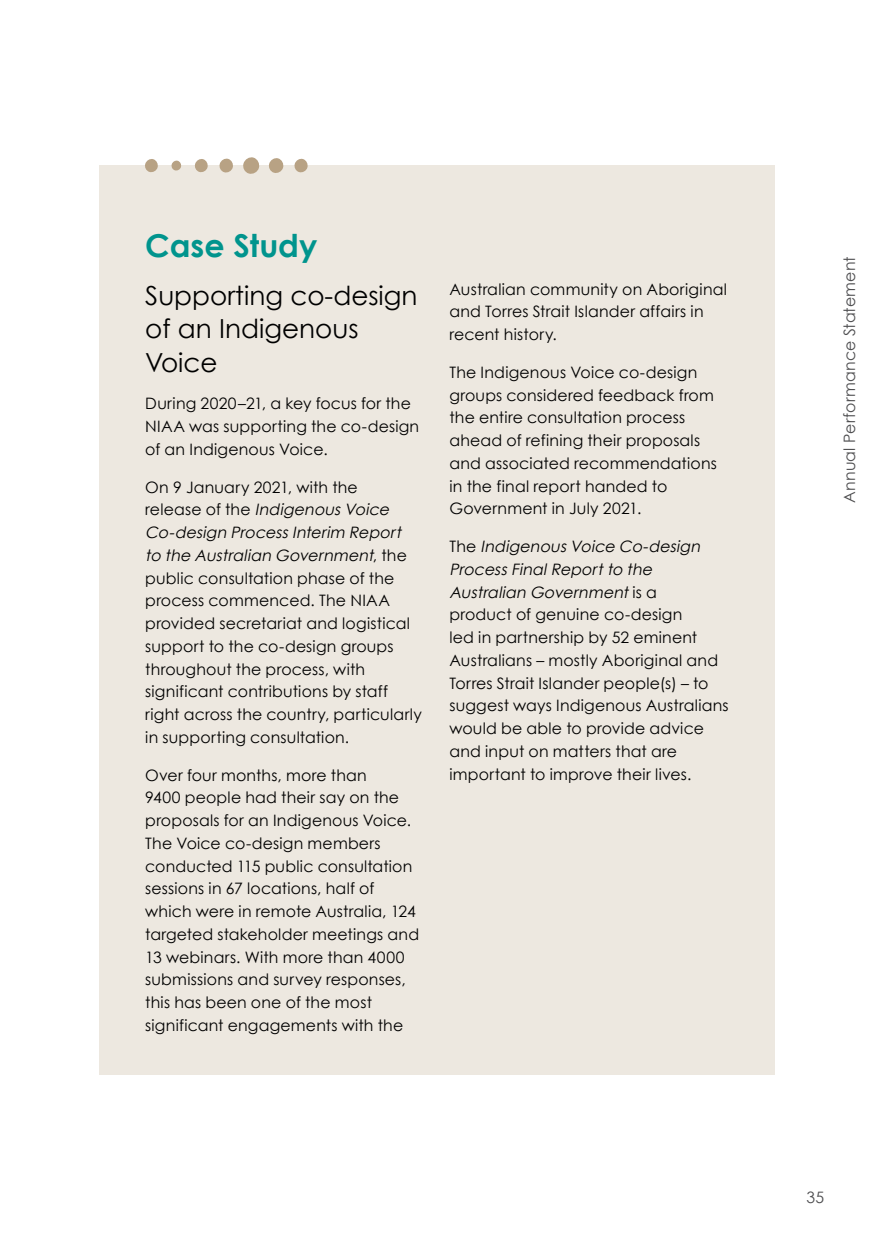
<style>
.page{position:relative;width:874px;height:1241px;background:#fff}
.page>*{position:absolute;margin:0;border:0;box-sizing:border-box;transform-origin:0 0}
.Case_study_heading{font:700 31.5px "Century Gothic";color:#00948d}
.Case_study_title{font:26.25px/33.2px "Century Gothic";color:#000}
.Body_text{font:15.75px/22.8px "Century Gothic";letter-spacing:.01em;color:#000}
.t1{font:15.75px "Century Gothic";letter-spacing:.015em;color:#4d4d4f}
.s1{font-style:italic}
</style>
<div class="page">
<div style="left:99px;top:165px;width:675px;height:909px;background:#ede8e0"></div>
<svg style="left:171px;top:160px;width:11px;height:11px"></svg>
<svg style="left:195px;top:159px;width:13px;height:14px"></svg>
<svg style="left:145px;top:159px;width:13px;height:14px"></svg>
<svg style="left:219px;top:158px;width:14px;height:15px"></svg>
<svg style="left:269px;top:158px;width:15px;height:15px"></svg>
<svg style="left:294px;top:158px;width:14px;height:15px"></svg>
<svg style="left:243px;top:157px;width:17px;height:17px"></svg>
<h5 class="Case_study_heading" style="left:145px;top:221px;width:173px">Case Study</h5>
<h5 class="Case_study_title" style="left:145px;top:278px;width:274px">Supporting co-design of an Indigenous<br>Voice</h5>
<p class="Body_text" style="left:145px;top:392px;width:275px">During 2020–21, a key focus for the<br>NIAA was supporting the co-design of an Indigenous Voice.</p>
<p class="Body_text" style="left:145px;top:475px;width:278px">On 9 January 2021, with the<br>re l e a s e o f t h e <span class="s1">IndigenousVoice<br>Co-design ProcessInterim Report to the Australian Government</span>, t h e public consultation phase of the process commenced. The NIAA provided secretariat and logistical support to the co-design groups throughout the process, with significant contributions by staff right across the country, particularly in supporting consultation.</p>
<p class="Body_text" style="left:145px;top:763px;width:275px">Over four months, more than<br>9400 people had their say on the proposals for an Indigenous Voice.<br>The Voice co-design members conducted 115 public consultation sessions in 67 locations, half of which were in remote Australia, 124 targeted stakeholder meetings and<br>13 webinars. With more than 4000 submissions and survey responses, this has been one of the most significant engagements with the</p>
<p class="Body_text" style="left:449px;top:277px;width:279px">Australian community on Aboriginal and Torres Strait Islander affairs in recent history.</p>
<p class="Body_text" style="left:449px;top:360px;width:269px">The Indigenous Voice co-design groups considered feedback from the entire consultation process ahead of refining their proposals and associated recommendations in the final report handed to<br>Government in July 2021.</p>
<p class="Body_text" style="left:449px;top:534px;width:280px">T h e <span class="s1">IndigenousVoice Co-design<br>ProcessFinalReportto the<br>Australian Government</span>i s a<br>product of genuine co-design<br>led in partnership by 52 eminent<br>Australians – mostly Aboriginal and<br>Torres Strait Islander people(s) – to suggest ways Indigenous Australians would be able to provide advice and input on matters that are important to improve their lives.</p>
<p class="t1" style="left:839px;top:503px;width:248px;rotate:-90deg">Annual Performance Statement</p>
<p class="t1" style="left:806px;top:1187px;width:19px">35</p>
</div>
